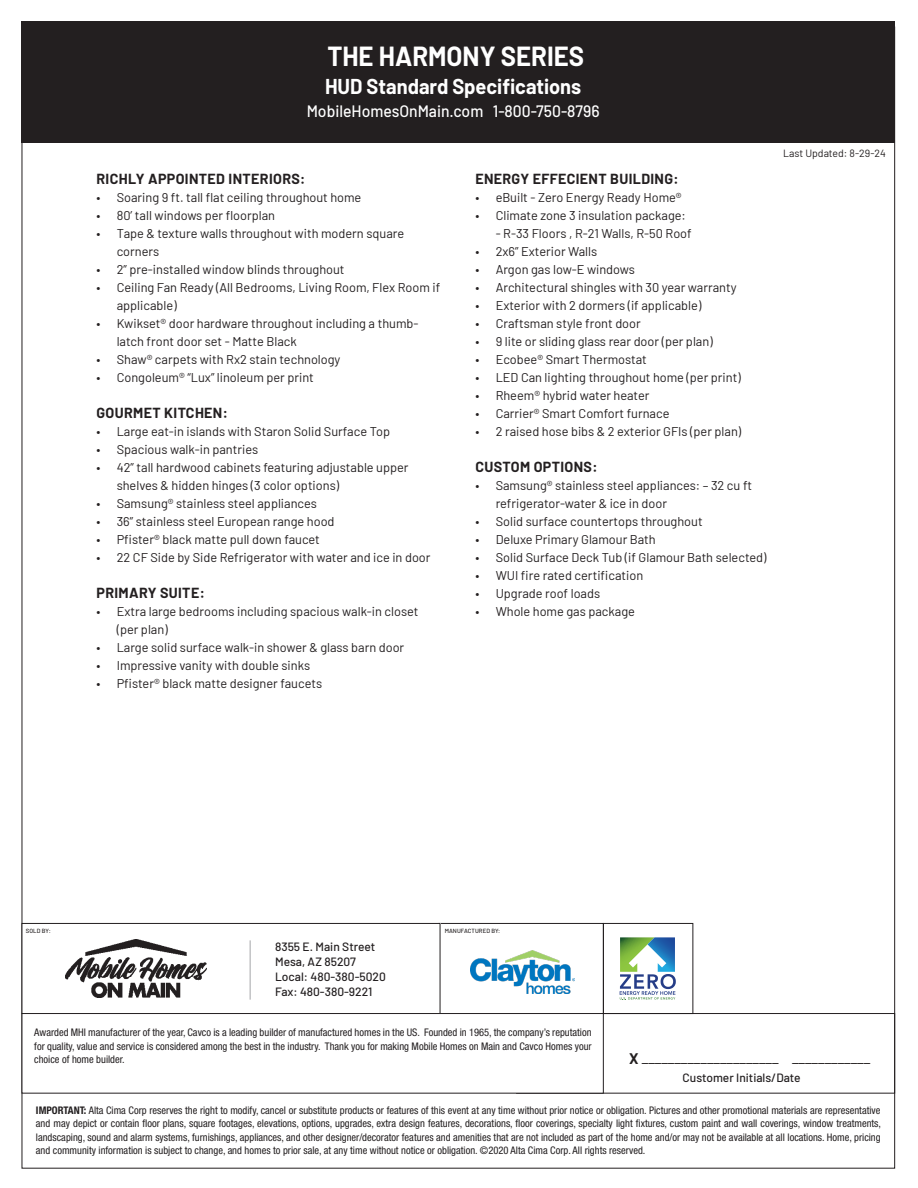
<style>
.page{position:relative;width:918px;height:1188px;background:#fff}
.page>*{position:absolute;margin:0;border:0;box-sizing:border-box;transform-origin:0 0}
.t1{font:700 27px "Barlow";color:#fff;scale:.95 1}
.t2{font:700 21px "Barlow";color:#fff;scale:.95 1}
.t3{font:500 16.5px "Barlow";color:#fff;scale:.95 1}
.t4{font:15px "Barlow";color:#231f20}
.Headers{font:700 14.25px "Barlow";letter-spacing:.025em;color:#231f20}
.t5{font:12.75px/18px "Barlow";color:#231f20}
.t6{font:500 12px/15px "Barlow";color:#231f20}
.heading_new{font:condensed 10.5px/13.5px "Helvetica Neue LT Std";color:#231f20;text-align:justify}
.t7{font:10.5px "Barlow";color:#231f20}
.t8{font:500 6px "Barlow";letter-spacing:.01em;color:#231f20}
.s1{font-weight:700}
</style>
<div class="page">
<div style="left:438px;top:923px;width:166px;height:91px;border:1px solid #231f20"></div>
<div style="left:22px;top:923px;width:418px;height:91px;border:1px solid #231f20"></div>
<div style="left:22px;top:21px;width:873px;height:122px;background:#231f20"></div>
<hr style="left:250px;top:940px;width:1px;height:60px;background:#a4a5a9">
<div style="left:516px;top:1013px;width:379px;height:81px;border:1px solid #231f20"></div>
<img style="left:66px;top:940px;width:141px;height:57px">
<img style="left:471px;top:950px;width:104px;height:44px">
<div style="left:22px;top:1014px;width:581px;height:79px;background:#fff"></div>
<div style="left:22px;top:1013px;width:582px;height:81px;border:1px solid #231f20"></div>
<div style="left:603px;top:923px;width:90px;height:91px;border:1px solid #231f20"></div>
<svg style="left:620px;top:937px;width:56px;height:63px"></svg>
<p class="t1" style="left:327px;top:36px;width:272px">THE HARMONY SERIES</p>
<p class="t2" style="left:325px;top:71px;width:271px">HUD Standard Specifications</p>
<p class="t3" style="left:307px;top:99px;width:310px">MobileHomesOnMain.com 1-800-750-8796</p>
<p class="Headers" style="left:96px;top:168px;width:211px">RICHLY APPOINTED INTERIORS:</p>
<p class="t5" style="left:96px;top:187px;width:266px">• Soaring 9 ft. tall flat ceiling throughout home</p>
<p class="t5" style="left:96px;top:205px;width:180px">• 80’ tall windows per floorplan</p>
<p class="t5" style="left:117px;top:223px;width:289px;text-indent:-20px">• Tape &amp; texture walls throughout with modern square corners</p>
<p class="t5" style="left:96px;top:259px;width:250px">• 2” pre-installed window blinds throughout</p>
<p class="t5" style="left:117px;top:277px;width:325px;text-indent:-20px">• Ceiling Fan Ready (All Bedrooms, Living Room, Flex Room if applicable)</p>
<p class="t5" style="left:117px;top:313px;width:303px;text-indent:-20px">• Kwikset® door hardware throughout including a thumb&shy;latch front door set - Matte Black</p>
<p class="t5" style="left:96px;top:349px;width:246px">• Shaw® carpets with Rx2 stain technology</p>
<p class="t5" style="left:96px;top:367px;width:219px">• Congoleum® “Lux” linoleum per print</p>
<p class="Headers" style="left:96px;top:402px;width:133px">GOURMET KITCHEN:</p>
<p class="t5" style="left:96px;top:421px;width:295px">• Large eat-in islands with Staron Solid Surface Top</p>
<p class="t5" style="left:96px;top:439px;width:163px">• Spacious walk-in pantries</p>
<p class="t5" style="left:117px;top:457px;width:293px;text-indent:-20px">• 42” tall hardwood cabinets featuring adjustable upper shelves &amp; hidden hinges (3 color options)</p>
<p class="t5" style="left:96px;top:493px;width:222px">• Samsung® stainless steel appliances</p>
<p class="t5" style="left:96px;top:511px;width:240px">• 36” stainless steel European range hood</p>
<p class="t5" style="left:96px;top:529px;width:225px">• Pfister® black matte pull down faucet</p>
<p class="t5" style="left:96px;top:547px;width:336px">• 22 CF Side by Side Refrigerator with water and ice in door</p>
<p class="Headers" style="left:96px;top:582px;width:110px">PRIMARY SUITE:</p>
<p class="t5" style="left:117px;top:601px;width:303px;text-indent:-20px">• Extra large bedrooms including spacious walk-in closet (per plan)</p>
<p class="t5" style="left:96px;top:637px;width:309px">• Large solid surface walk-in shower &amp; glass barn door</p>
<p class="t5" style="left:96px;top:655px;width:215px">• Impressive vanity with double sinks</p>
<p class="t5" style="left:96px;top:673px;width:227px">• Pfister® black matte designer faucets</p>
<p class="Headers" style="left:475px;top:168px;width:205px">ENERGY EFFECIENT BUILDING:</p>
<p class="t5" style="left:475px;top:187px;width:208px">• eBuilt - Zero Energy Ready Home®</p>
<p class="t5" style="left:475px;top:205px;width:212px">• Climate zone 3 insulation package:</p>
<p class="t5" style="left:496px;top:223px;width:198px">- R-33 Floors , R-21 Walls, R-50 Roof</p>
<p class="t5" style="left:475px;top:241px;width:123px">• 2x6” Exterior Walls</p>
<p class="t5" style="left:475px;top:259px;width:161px">• Argon gas low-E windows</p>
<p class="t5" style="left:475px;top:277px;width:263px">• Architectural shingles with 30 year warranty</p>
<p class="t5" style="left:475px;top:295px;width:227px">• Exterior with 2 dormers (if applicable)</p>
<p class="t5" style="left:475px;top:313px;width:167px">• Craftsman style front door</p>
<p class="t5" style="left:475px;top:331px;width:239px">• 9 lite or sliding glass rear door (per plan)</p>
<p class="t5" style="left:475px;top:349px;width:173px">• Ecobee® Smart Thermostat</p>
<p class="t5" style="left:475px;top:367px;width:267px">• LED Can lighting throughout home (per print)</p>
<p class="t5" style="left:475px;top:385px;width:176px">• Rheem® hybrid water heater</p>
<p class="t5" style="left:475px;top:403px;width:196px">• Carrier® Smart Comfort furnace</p>
<p class="t5" style="left:475px;top:421px;width:267px">• 2 raised hose bibs &amp; 2 exterior GFIs (per plan)</p>
<p class="Headers" style="left:475px;top:456px;width:124px">CUSTOM OPTIONS:</p>
<p class="t5" style="left:496px;top:475px;width:258px;text-indent:-20px">• Samsung® stainless steel appliances: – 32 cu ft refrigerator-water &amp; ice in door</p>
<p class="t5" style="left:475px;top:511px;width:229px">• Solid surface countertops throughout</p>
<p class="t5" style="left:475px;top:529px;width:182px">• Deluxe Primary Glamour Bath</p>
<p class="t5" style="left:475px;top:547px;width:293px">• Solid Surface Deck Tub (if Glamour Bath selected)</p>
<p class="t5" style="left:475px;top:565px;width:169px">• WUI fire rated certification</p>
<p class="t5" style="left:475px;top:583px;width:126px">• Upgrade roof loads</p>
<p class="t5" style="left:475px;top:601px;width:161px">• Whole home gas package</p>
<p class="t7" style="left:783px;top:145px;width:104px">Last Updated: 8-29-24</p>
<p class="t8" style="left:26px;top:926px;width:26px">SOLD BY:</p>
<p class="t8" style="left:445px;top:926px;width:57px">MANUFACTURED BY:</p>
<p class="t6" style="left:275px;top:938px;width:102px">8355 E. Main Street</p>
<p class="t6" style="left:275px;top:953px;width:82px">Mesa, AZ 85207</p>
<p class="t6" style="left:275px;top:968px;width:112px">Local: 480-380-5020<br>Fax: 480-380-9221</p>
<p class="heading_new" style="left:34px;top:1026px;width:559px">Awarded MHI manufacturer of the year, Cavco is a leading builder of manufactured homes in the US. Founded in 1965, the company’s reputation for quality, value and service is considered among the best in the industry. Thank you for making Mobile Homes on Main and Cavco Homes your choice of home builder.</p>
<p class="t4" style="left:629px;top:1048px;width:243px"><span class="s1">X</span> _____________________ ____________</p>
<p class="t6" style="left:683px;top:1069px;width:119px">Customer Initials/Date</p>
<p class="heading_new" style="left:36px;top:1103px;width:847px"><span class="s1">IMPORTANT:</span> Alta Cima Corp reserves the right to modify, cancel or substitute products or features of this event at any time without prior notice or obligation. Pictures and other promotional materials are representative and may depict or contain floor plans, square footages, elevations, options, upgrades, extra design features, decorations, floor coverings, specialty light fixtures, custom paint and wall coverings, window treatments, landscaping, sound and alarm systems, furnishings, appliances, and other designer/decorator features and amenities that are not included as part of the home and/or may not be available at all locations. Home, pricing and community information is subject to change, and homes to prior sale, at any time without notice or obligation. ©2020 Alta Cima Corp. All rights reserved.</p>
</div>
